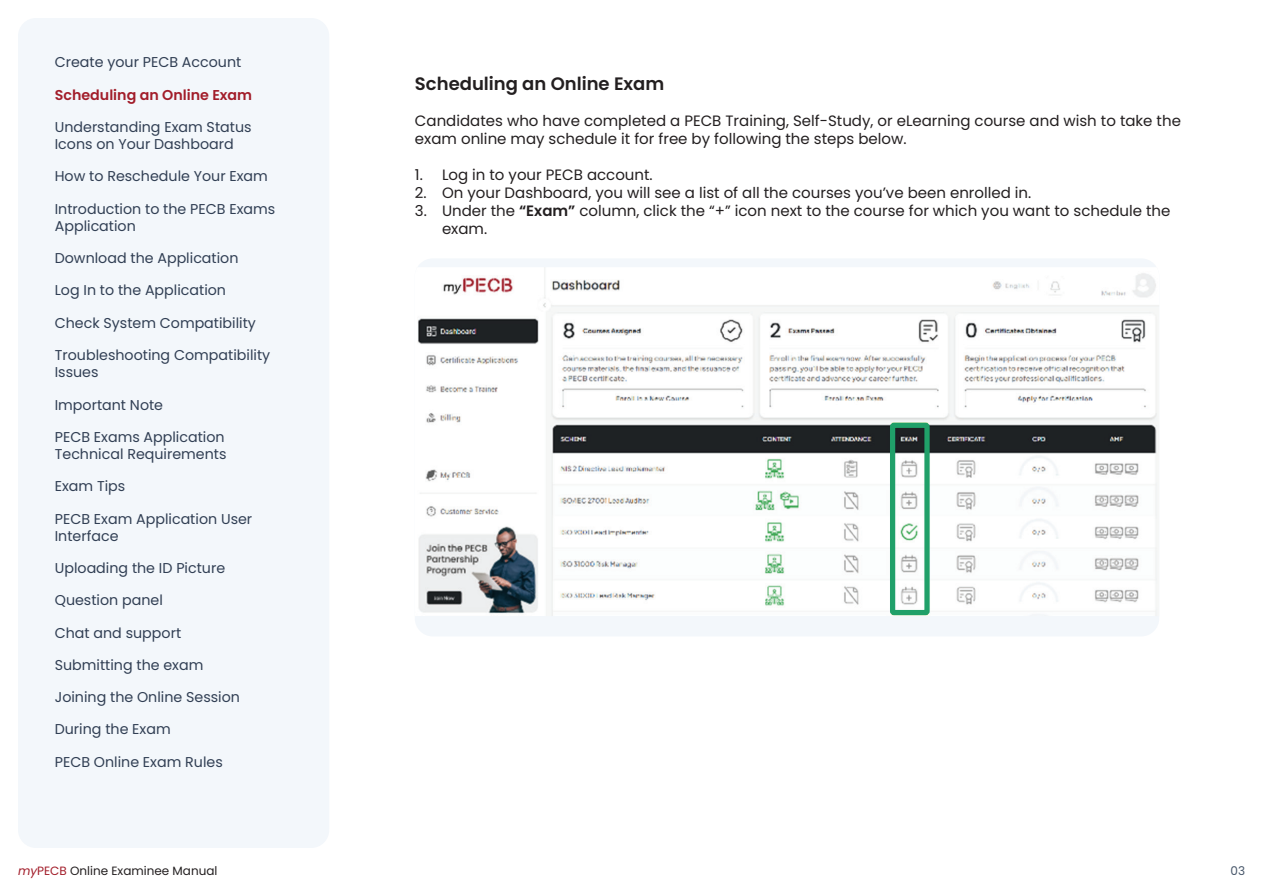
<style>
.page{position:relative;width:1263px;height:893px;background:#fff}
.page>*{position:absolute;margin:0;border:0;box-sizing:border-box;transform-origin:0 0}
.t1{font:600 18px "Poppins";color:#231f20}
.t2{font:15px/18px "Poppins";color:#231f20}
.t3{font:14.25px/17.2px "Poppins";color:#313f54}
.t4{font:600 14.25px "Poppins";color:#a21d2a}
.t5{font:12px "Poppins";color:#231f20}
.t6{font:12px "Poppins";color:#465569}
.s1{font-weight:600}
.s2{font-style:italic;color:#a21d2a}
.s3{color:#a21d2a}
</style>
<div class="page">
<div style="left:18px;top:18px;width:311px;height:830px;background:#f3f7fb;border-radius:18px"></div>
<div style="left:415px;top:258px;width:744px;height:378px;background:#f3f7fb;border-radius:18px"></div>
<img style="left:415px;top:268px;width:744px;height:348px">
<div style="left:890px;top:423px;width:40px;height:192px;border:5px solid #20a069;border-radius:2px"></div>
<p class="t3" style="left:55px;top:54px;width:188px">Create your PECB Account</p>
<p class="t4" style="left:55px;top:86px;width:199px">Scheduling an Online Exam</p>
<p class="t3" style="left:55px;top:118px;width:198px">Understanding Exam Status<br>Icons on Your Dashboard</p>
<p class="t3" style="left:55px;top:168px;width:215px">How to Reschedule Your Exam</p>
<p class="t3" style="left:55px;top:200px;width:222px">Introduction to the PECB Exams<br>Application</p>
<p class="t3" style="left:55px;top:250px;width:185px">Download the Application</p>
<p class="t3" style="left:55px;top:282px;width:173px">Log In to the Application</p>
<p class="t3" style="left:55px;top:314px;width:203px">Check System Compatibility</p>
<p class="t3" style="left:55px;top:346px;width:217px">Troubleshooting Compatibility<br>Issues</p>
<p class="t3" style="left:55px;top:396px;width:110px">Important Note</p>
<p class="t3" style="left:55px;top:428px;width:173px">PECB Exams Application<br>Technical Requirements</p>
<p class="t3" style="left:55px;top:478px;width:72px">Exam Tips</p>
<p class="t3" style="left:55px;top:510px;width:199px">PECB Exam Application User<br>Interface</p>
<p class="t3" style="left:55px;top:559px;width:172px">Uploading the ID Picture</p>
<p class="t3" style="left:55px;top:592px;width:110px">Question panel</p>
<p class="t3" style="left:55px;top:624px;width:128px">Chat and support</p>
<p class="t3" style="left:55px;top:656px;width:150px">Submitting the exam</p>
<p class="t3" style="left:55px;top:688px;width:187px">Joining the Online Session</p>
<p class="t3" style="left:55px;top:721px;width:117px">During the Exam</p>
<p class="t3" style="left:55px;top:753px;width:170px">PECB Online Exam Rules</p>
<p class="t1" style="left:415px;top:73px;width:251px">Scheduling an Online Exam</p>
<p class="t2" style="left:415px;top:112px;width:767px">Candidates who have completed a PECB Training, Self-Study, or eLearning course and wish to take the exam online may schedule it for free by following the steps below.</p>
<p class="t2" style="left:415px;top:166px;width:239px">1. Log in to your PECB account.</p>
<p class="t2" style="left:415px;top:184px;width:618px">2. On your Dashboard, you will see a list of all the courses you’ve been enrolled in.</p>
<p class="t2" style="left:442px;top:202px;width:730px;text-indent:-27px">3. Under the <span class="s1">“Exam”</span> column, click the “+” icon next to the course for which you want to schedule the exam.</p>
<p class="t5" style="left:18px;top:863px;width:201px"><span class="s2">my</span><span class="s3">PECB</span> Online Examinee Manual</p>
<p class="t6" style="left:1230px;top:863px;width:16px">03</p>
</div>
